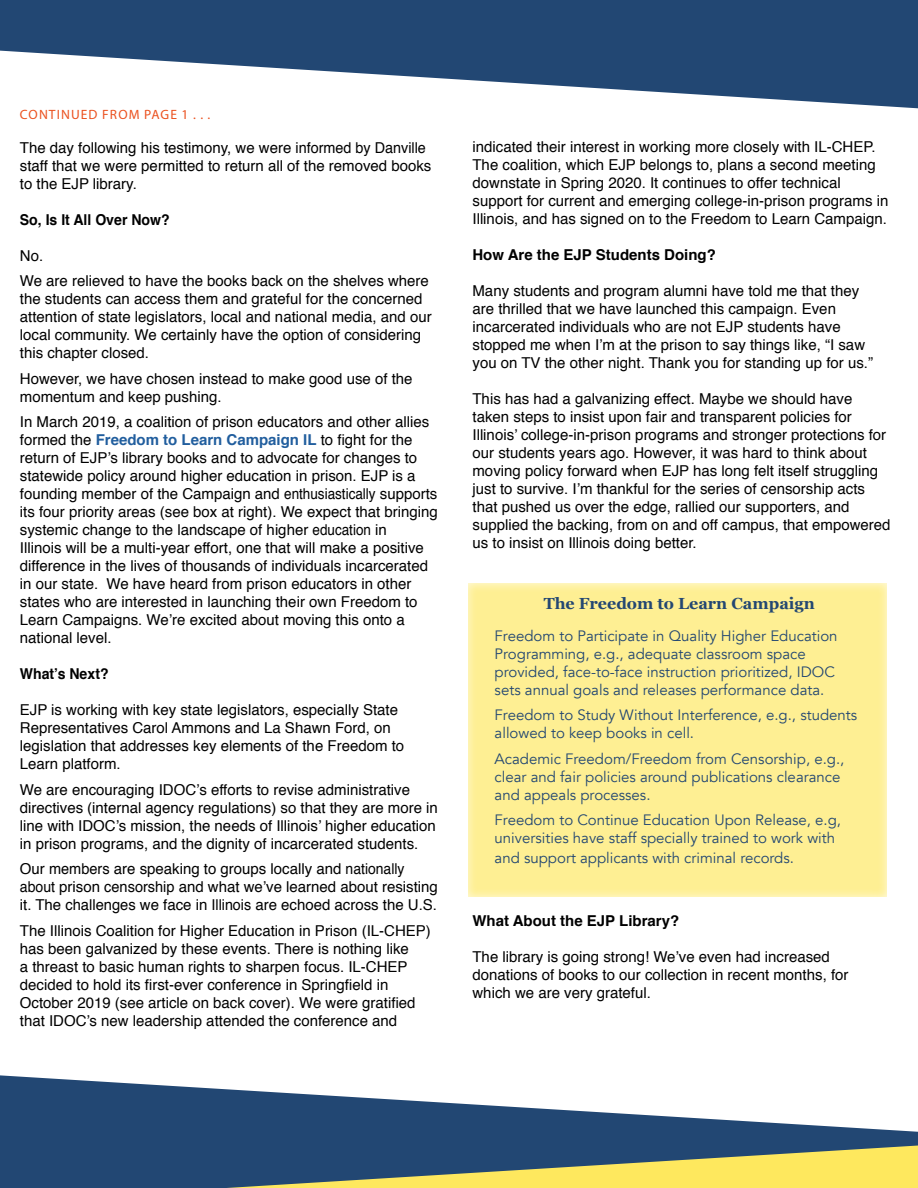
<style>
.page{position:relative;width:918px;height:1188px;background:#fff}
.page>*{position:absolute;margin:0;border:0;box-sizing:border-box;transform-origin:0 0}
.t1{font:700 16.05px "Georgia";color:#234772}
.t2{font:15px/18px "Helvetica";color:#000}
.t3{font:15px/18px "Avenir";color:#234772}
.t4{font:700 15px "Helvetica";color:#000}
.t5{font:700 15px "Helvetica";color:#000;scale:.94 1}
.t6{font:13.5px "Myriad Pro";letter-spacing:.08em;color:#eb5220}
.s1{font-weight:700;color:#215e9e}
</style>
<div class="page">
<svg style="left:0;top:1075px;width:918px;height:113px;fill:#224773"></svg>
<svg style="left:0;top:0;width:918px;height:109px;fill:#224773"></svg>
<div style="left:454px;top:573px;width:445px;height:324px;background:#fff;opacity:.75"></div>
<p class="t6" style="left:20px;top:106px;width:192px">CONTINUED FROM PAGE 1 . . .</p>
<p class="t2" style="left:20px;top:139px;width:413px">The day following his testimony, we were informed by Danville staff that we were permitted to return all of the removed books to the EJP library.</p>
<p class="t5" style="left:20px;top:207px;width:161px">So, Is It All Over Now?</p>
<p class="t2" style="left:20px;top:243px;width:411px;line-height:25.5px">No.<br>We are relieved to have the books back on the shelves where</p>
<p class="t2" style="left:20px;top:290px;width:413px">the students can access them and grateful for the concerned attention of state legislators, local and national media, and our local community. We certainly have the option of considering this chapter closed.</p>
<p class="t2" style="left:20px;top:370px;width:394px">However, we have chosen instead to make good use of the momentum and keep pushing.</p>
<p class="t2" style="left:20px;top:413px;width:420px">In March 2019, a coalition of prison educators and other allies formed the <span class="s1">Freedom to Learn Campaign IL</span> to fight for the return of EJP’s library books and to advocate for changes to statewide policy around higher education in prison. EJP is a founding member of the Campaign and enthusiastically supports its four priority areas (see box at right). We expect that bringing systemic change to the landscape of higher education in<br>Illinois will be a multi-year effort, one that will make a positive difference in the lives of thousands of individuals incarcerated in our state. We have heard from prison educators in other states who are interested in launching their own Freedom to Learn Campaigns. We’re excited about moving this onto a national level.</p>
<p class="t5" style="left:20px;top:662px;width:96px">What’s Next?</p>
<p class="t2" style="left:20px;top:701px;width:386px">EJP is working with key state legislators, especially State Representatives Carol Ammons and La Shawn Ford, on legislation that addresses key elements of the Freedom to Learn platform.</p>
<p class="t2" style="left:20px;top:781px;width:420px">We are encouraging IDOC’s efforts to revise administrative directives (internal agency regulations) so that they are more in line with IDOC’s mission, the needs of Illinois’ higher education in prison programs, and the dignity of incarcerated students.</p>
<p class="t2" style="left:20px;top:860px;width:420px">Our members are speaking to groups locally and nationally about prison censorship and what we’ve learned about resisting it. The challenges we face in Illinois are echoed across the U.S.</p>
<p class="t2" style="left:20px;top:922px;width:412px">The Illinois Coalition for Higher Education in Prison (IL-CHEP) has been galvanized by these events. There is nothing like<br>a threast to basic human rights to sharpen focus. IL-CHEP decided to hold its first-ever conference in Springfield in October 2019 (see article on back cover). We were gratified that IDOC’s new leadership attended the conference and</p>
<p class="t2" style="left:472px;top:138px;width:417px">indicated their interest in working more closely with IL-CHEP.<br>The coalition, which EJP belongs to, plans a second meeting downstate in Spring 2020. It continues to offer technical support for current and emerging college-in-prison programs in Illinois, and has signed on to the Freedom to Learn Campaign.</p>
<p class="t4" style="left:472px;top:242px;width:245px">How Are the EJP Students Doing?</p>
<p class="t2" style="left:472px;top:282px;width:402px">Many students and program alumni have told me that they are thrilled that we have launched this campaign. Even incarcerated individuals who are not EJP students have stopped me when I’m at the prison to say things like, “I saw you on TV the other night. Thank you for standing up for us.”</p>
<p class="t2" style="left:472px;top:390px;width:420px">This has had a galvanizing effect. Maybe we should have taken steps to insist upon fair and transparent policies for Illinois’ college-in-prison programs and stronger protections for our students years ago. However, it was hard to think about moving policy forward when EJP has long felt itself struggling just to survive. I’m thankful for the series of censorship acts that pushed us over the edge, rallied our supporters, and supplied the backing, from on and off campus, that empowered us to insist on Illinois doing better.</p>
<p class="t1" style="left:544px;top:592px;width:273px">The Freedom to Learn Campaign</p>
<p class="t3" style="left:495px;top:627px;width:344px">Freedom to Participate in Quality Higher Education Programming, e.g., adequate classroom space provided, face-to-face instruction prioritized, IDOC sets annual goals and releases performance data.</p>
<p class="t3" style="left:495px;top:707px;width:364px">Freedom to Study Without Interference, e.g., students allowed to keep books in cell.</p>
<p class="t3" style="left:495px;top:750px;width:351px">Academic Freedom/Freedom from Censorship, e.g., clear and fair policies around publications clearance and appeals processes.</p>
<p class="t3" style="left:495px;top:811px;width:348px;line-height:18.6px">Freedom to Continue Education Upon Release, e.g, universities have staff specially trained to work with and support applicants with criminal records.</p>
<p class="t4" style="left:472px;top:908px;width:208px">What About the EJP Library?</p>
<p class="t2" style="left:472px;top:948px;width:378px">The library is going strong! We’ve even had increased donations of books to our collection in recent months, for which we are very grateful.</p>
</div>
